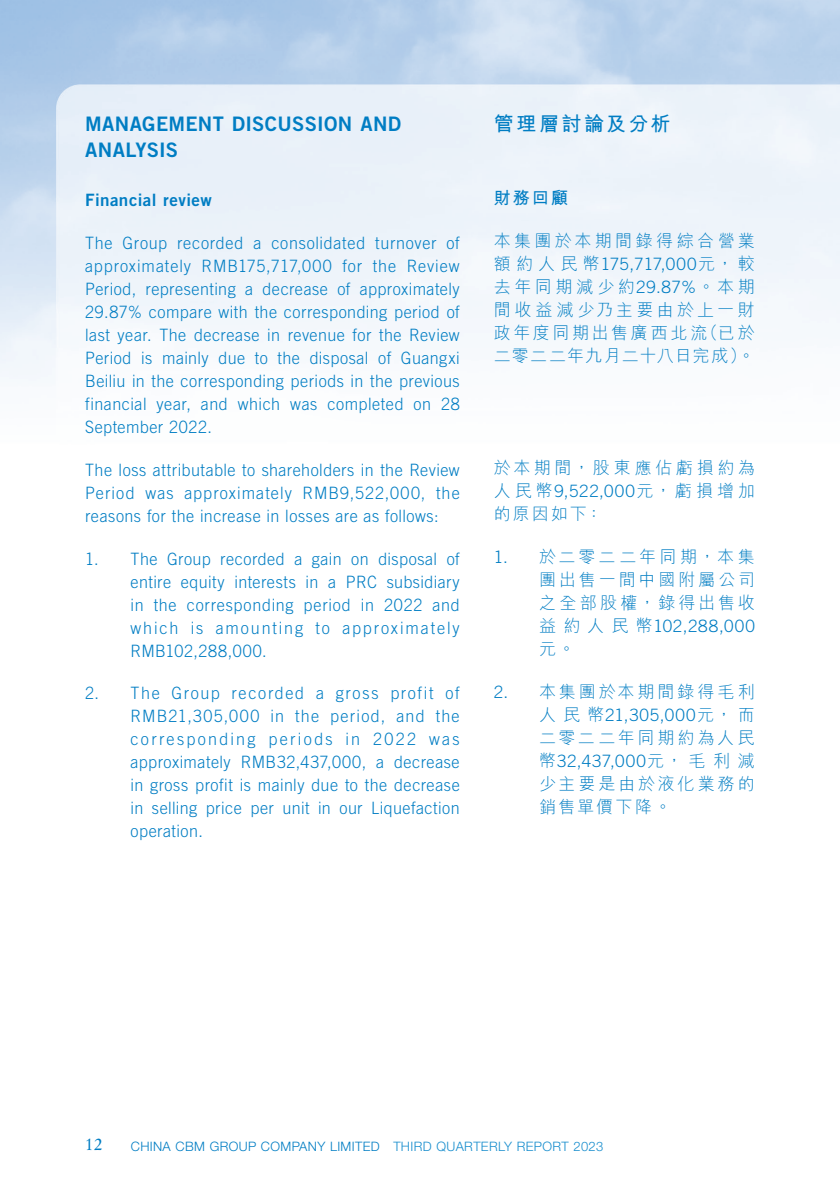
<style>
.page{position:relative;width:840px;height:1191px;background:#fff}
.page>*{position:absolute;margin:0;border:0;box-sizing:border-box;transform-origin:0 0}
.t1{font:20px/26px "Trade Gothic LT Std Bd 2";letter-spacing:.015em;color:#007dc3}
.t2{font:700 20px "M Hei HK";letter-spacing:.125em;color:#007dc3}
.t3{font:300 17px/23px "Trade Gothic LT Std";letter-spacing:.035em;color:#007dc3;text-align:justify;scale:.95 1}
.t4{font:300 17px/23px "M Hei HK";letter-spacing:.175em;color:#007dc3;text-align:justify}
.t5{font:300 17px "Trade Gothic LT Std";letter-spacing:.035em;color:#007dc3}
.t6{font:300 17px "Trade Gothic LT Std";letter-spacing:.01em;color:#007dc3}
.t7{font:300 17px "Trade Gothic LT Std";letter-spacing:.055em;color:#007dc3}
.t8{font:17px "Trade Gothic LT Std Bd 2";letter-spacing:.025em;color:#007dc3}
.t9{font:300 17px "M Hei HK";letter-spacing:.195em;color:#007dc3}
.t10{font:700 17px "M Hei HK";color:#007dc3}
.t11{font:17px "Stempel Garamond LT Std";color:#007dc3}
.t12{font:300 13px "Helvetica Neue LT Std";letter-spacing:.03em;color:#007dc3}
.s1{font-family:"M Hei HK"}
.s2{font-family:"Trade Gothic LT Std"}
.s3{color:#178dcd}
</style>
<div class="page">
<p class="t1" style="left:85px;top:111px;width:317px">MANAGEMENT DISCUSSION AND<br>ANALYSIS</p>
<p class="t8" style="left:85px;top:189px;width:128px">Financial review</p>
<p class="t3" style="left:85px;top:231px;width:395px">The Group recorded a consolidated turnover of approximately RMB175,717,000 for the Review Period, representing a decrease of approximately 29.87% compare with the corresponding period of last year. The decrease in revenue for the Review Period is mainly due to the disposal of Guangxi Beiliu in the corresponding periods in the previous financial year, and which was completed on 28<br>September 2022.</p>
<p class="t3" style="left:85px;top:458px;width:395px">The loss attributable to shareholders in the Review Period was approximately RMB9,522,000, the reasons for the increase in losses are as follows:</p>
<p class="t3" style="left:130px;top:547px;width:348px;text-indent:-45px">1. The Group recorded a gain on disposal of entire equity interests in a PRC subsidiary in the corresponding period in 2022 and which is amounting to approximately RMB102,288,000.</p>
<p class="t3" style="left:130px;top:681px;width:348px;text-indent:-45px">2. The Group recorded a gross profit of RMB21,305,000 in the period, and the corresponding periods in 2022 was approximately RMB32,437,000, a decrease in gross profit is mainly due to the decrease in selling price per unit in our Liquefaction operation.</p>
<p class="t2" style="left:493px;top:109px;width:178px">管理層討論及分析</p>
<p class="t10" style="left:493px;top:186px;width:76px">財務回顧</p>
<p class="t9" style="left:493px;top:232px;width:262px">本集團於本期間錄得綜合營業</p>
<p class="t6" style="left:493px;top:254px;width:262px"><span class="s1">額約人民幣</span>175,717,000<span class="s1">元，較</span></p>
<p class="t4" style="left:493px;top:275px;width:262px">去年同期減少約<span class="s2">29.87%</span>。本期間收益減少乃主要由於上一財政年度同期出售廣西北流（已於二零二二年九月二十八日完成）。</p>
<p class="t4" style="left:493px;top:456px;width:262px">於本期間，股東應佔虧損約為人民幣<span class="s2">9,522,000</span>元，虧損增加的原因如下：</p>
<p class="t4" style="left:539px;top:545px;width:217px;text-indent:-45px"><span class="s2">1.</span> 於二零二二年同期，本集團出售一間中國附屬公司之全部股權，錄得出售收</p>
<p class="t7" style="left:539px;top:616px;width:217px"><span class="s1">益約人民幣</span>102,288,000</p>
<p class="t4" style="left:539px;top:637px;width:37px">元。</p>
<p class="t4" style="left:493px;top:680px;width:262px"><span class="s2">2.</span> 本集團於本期間錄得毛利</p>
<p class="t5" style="left:539px;top:705px;width:217px"><span class="s1">人民幣</span>21,305,000<span class="s1">元，而</span></p>
<p class="t4" style="left:539px;top:726px;width:217px">二零二二年同期約為人民</p>
<p class="t5" style="left:539px;top:751px;width:217px"><span class="s1">幣</span>32,437,000<span class="s1">元，毛利減</span></p>
<p class="t4" style="left:539px;top:772px;width:217px">少主要是由於液化業務的銷售單價下降。</p>
<p class="t11" style="left:85px;top:1134px;width:19px">12</p>
<p class="t12" style="left:131px;top:1138px;width:474px">CHINA CBM GROUP COMPANY LIMITED <span class="s3">THIRD QUARTERLY REPORT 2023</span></p>
</div>
